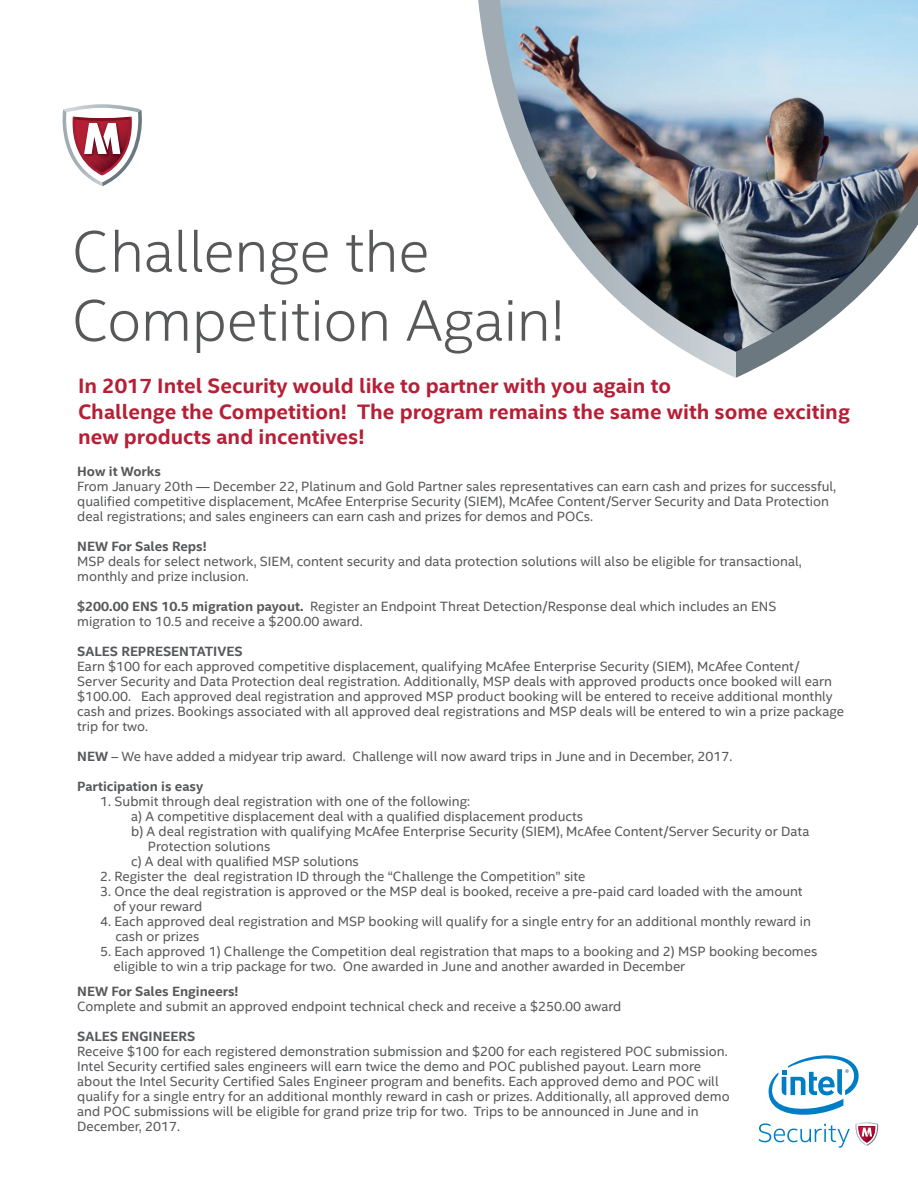
<style>
.page{position:relative;width:918px;height:1188px;background:#fff}
.page>*{position:absolute;margin:0;border:0;box-sizing:border-box;transform-origin:0 0}
.t1{font:300 58.5px/69px "Intel Clear";color:#57585a}
.t2{font:700 21px/25.2px "Intel Clear";color:#b61f35}
.t3{font:13.5px/15px "Intel Clear";color:#57585a}
.t4{font:700 13.5px "Intel Clear";color:#57585a}
.s1{font-weight:700}
</style>
<div class="page">
<svg style="left:736px;top:352px;width:49px;height:26px"></svg>
<svg style="left:690px;top:352px;width:5px;height:5px"></svg>
<svg style="left:695px;top:352px;width:5px;height:8px"></svg>
<svg style="left:700px;top:352px;width:4px;height:10px"></svg>
<svg style="left:704px;top:352px;width:5px;height:13px"></svg>
<svg style="left:709px;top:352px;width:4px;height:15px"></svg>
<svg style="left:713px;top:352px;width:5px;height:17px"></svg>
<svg style="left:718px;top:352px;width:4px;height:19px"></svg>
<svg style="left:722px;top:352px;width:5px;height:22px"></svg>
<hr style="left:727px;top:0;width:4px;height:378px;background:#ced4d8">
<div style="left:731px;top:0;width:5px;height:378px;background:#d0d6da"></div>
<svg style="left:63px;top:104px;width:79px;height:82px"></svg>
<svg style="left:759px;top:1055px;width:119px;height:93px"></svg>
<svg style="left:478px;top:0;width:22px;height:73px"></svg>
<img style="left:500px;top:0;width:418px;height:352px">
<h1 class="t1" style="left:72px;top:218px;width:494px">Challenge the<br>Competition Again!</h1>
<h2 class="t2" style="left:78px;top:374px;width:773px">In 2017 Intel Security would like to partner with you again to<br>Challenge the Competition! The program remains the same with some exciting new products and incentives!</h2>
<p class="t4" style="left:77px;top:463px;width:85px">How it Works</p>
<p class="t3" style="left:77px;top:479px;width:760px">From January 20th — December 22, Platinum and Gold Partner sales representatives can earn cash and prizes for successful, qualified competitive displacement, McAfee Enterprise Security (SIEM), McAfee Content/Server Security and Data Protection deal registrations; and sales engineers can earn cash and prizes for demos and POCs.</p>
<p class="t4" style="left:77px;top:538px;width:131px">NEW For Sales Reps!</p>
<p class="t3" style="left:77px;top:554px;width:726px">MSP deals for select network, SIEM, content security and data protection solutions will also be eligible for transactional, monthly and prize inclusion.</p>
<p class="t3" style="left:77px;top:599px;width:701px"><span class="s1">$200.00 ENS 10.5 migration payout.</span> Register an Endpoint Threat Detection/Response deal which includes an ENS migration to 10.5 and receive a $200.00 award.</p>
<p class="t4" style="left:77px;top:643px;width:167px">SALES REPRESENTATIVES</p>
<p class="t3" style="left:77px;top:659px;width:768px">Earn $100 for each approved competitive displacement, qualifying McAfee Enterprise Security (SIEM), McAfee Content/<br>Server Security and Data Protection deal registration. Additionally, MSP deals with approved products once booked will earn $100.00. Each approved deal registration and approved MSP product booking will be entered to receive additional monthly cash and prizes. Bookings associated with all approved deal registrations and MSP deals will be entered to win a prize package trip for two.</p>
<p class="t3" style="left:77px;top:749px;width:657px"><span class="s1">NEW</span> – We have added a midyear trip award. Challenge will now award trips in June and in December, 2017.</p>
<p class="t4" style="left:77px;top:778px;width:127px">Participation is easy</p>
<p class="t3" style="left:100px;top:794px;width:371px">1. Submit through deal registration with one of the following:</p>
<p class="t3" style="left:131px;top:809px;width:453px">a) A competitive displacement deal with a qualified displacement products</p>
<p class="t3" style="left:131px;top:824px;width:680px">b) A deal registration with qualifying McAfee Enterprise Security (SIEM), McAfee Content/Server Security or Data</p>
<p class="t3" style="left:148px;top:839px;width:124px">Protection solutions</p>
<p class="t3" style="left:131px;top:854px;width:229px">c) A deal with qualified MSP solutions</p>
<p class="t3" style="left:100px;top:869px;width:487px">2. Register the deal registration ID through the “Challenge the Competition” site</p>
<p class="t3" style="left:113px;top:884px;width:691px;text-indent:-13px">3. Once the deal registration is approved or the MSP deal is booked, receive a pre-paid card loaded with the amount of your reward</p>
<p class="t3" style="left:115px;top:914px;width:697px;text-indent:-15px">4. Each approved deal registration and MSP booking will qualify for a single entry for an additional monthly reward in cash or prizes</p>
<p class="t3" style="left:113px;top:944px;width:705px;text-indent:-13px">5. Each approved 1) Challenge the Competition deal registration that maps to a booking and 2) MSP booking becomes eligible to win a trip package for two. One awarded in June and another awarded in December</p>
<p class="t4" style="left:77px;top:983px;width:163px">NEW For Sales Engineers!</p>
<p class="t3" style="left:77px;top:999px;width:546px">Complete and submit an approved endpoint technical check and receive a $250.00 award</p>
<p class="t4" style="left:77px;top:1028px;width:120px">SALES ENGINEERS</p>
<p class="t3" style="left:77px;top:1044px;width:654px">Receive $100 for each registered demonstration submission and $200 for each registered POC submission.<br>Intel Security certified sales engineers will earn twice the demo and POC published payout. Learn more about the Intel Security Certified Sales Engineer program and benefits. Each approved demo and POC will qualify for a single entry for an additional monthly reward in cash or prizes. Additionally, all approved demo and POC submissions will be eligible for grand prize trip for two. Trips to be announced in June and in December, 2017.</p>
</div>
